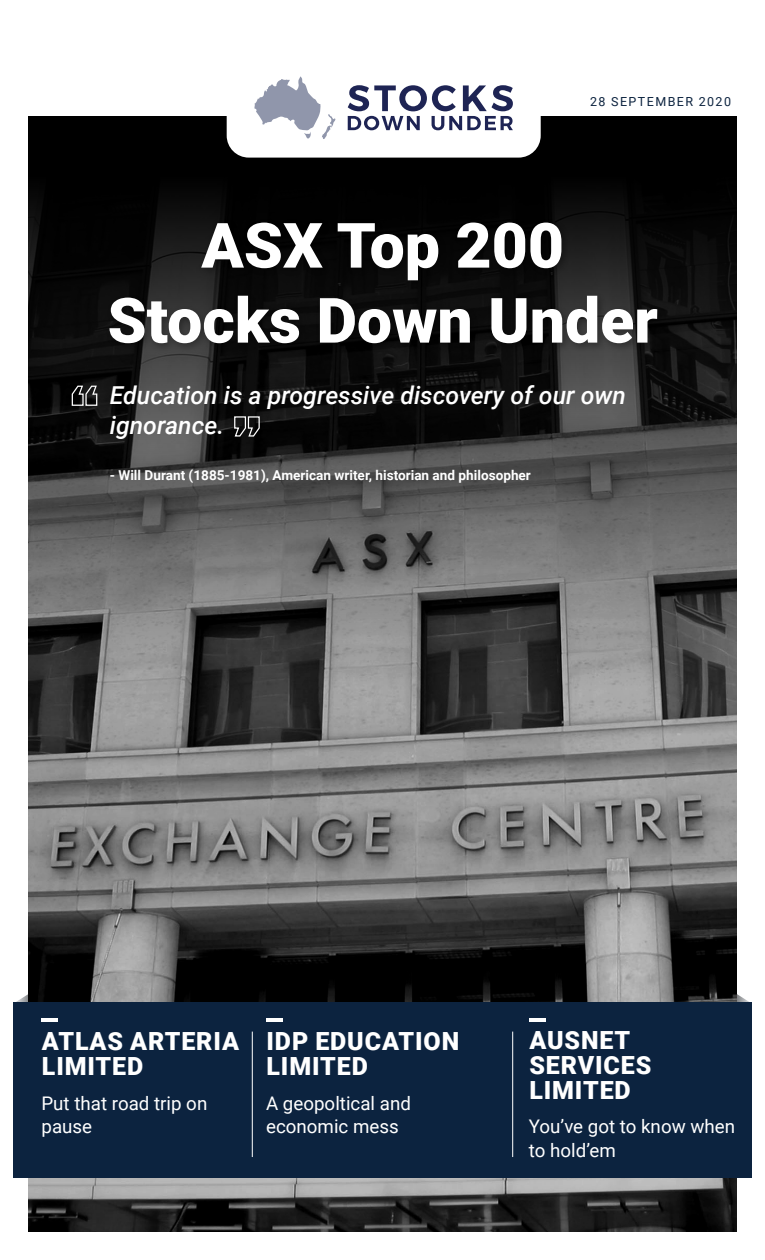
<style>
.page{position:relative;width:765px;height:1260px;background:#fff}
.page>*{position:absolute;margin:0;border:0;box-sizing:border-box;transform-origin:0 0}
.t1{font:900 62.5px/75px "Roboto";color:#fff;text-align:center}
.t2{font:900 25px/25px "Roboto";letter-spacing:.035em;color:#fff}
.t3{font:italic 500 24.75px/29.6px "Roboto";color:#fff}
.t4{font:18.75px/23.8px "Roboto";color:#fff}
.t5{font:700 13.62px "Roboto";color:#fff}
.t6{font:12.5px "Roboto";letter-spacing:.115em;color:#0c233f}
</style>
<div class="page">
<svg style="left:16px;top:994px;width:12px;height:8px"></svg>
<svg style="left:737px;top:994px;width:12px;height:8px"></svg>
<img style="left:28px;top:702px;width:709px;height:530px">
<svg style="left:28px;top:116px;width:709px;height:586px;background:#3a3a3a"></svg>
<div style="left:105px;top:218px;width:561px;height:134px;background:#000;opacity:.3"></div>
<svg style="left:71px;top:385px;width:27px;height:21px"></svg>
<svg style="left:234px;top:416px;width:26px;height:21px"></svg>
<div style="left:227px;top:20px;width:314px;height:138px;background:#fff;border-radius:22px"></div>
<svg style="left:254px;top:76px;width:82px;height:63px"></svg>
<svg style="left:348px;top:85px;width:165px;height:45px"></svg>
<div style="left:13px;top:1002px;width:739px;height:176px;background:#0c233f"></div>
<hr style="left:41px;top:1018px;width:17px;height:4px;background:#fff">
<hr style="left:266px;top:1018px;width:17px;height:4px;background:#fff">
<hr style="left:529px;top:1018px;width:17px;height:4px;background:#fff">
<hr style="left:252px;top:1032px;width:1px;height:125px;background:#fff">
<hr style="left:512px;top:1032px;width:1px;height:125px;background:#fff">
<p class="t6" style="left:590px;top:93px;width:142px">28 SEPTEMBER 2020</p>
<h1 class="t1" style="left:108px;top:206px;width:552px">ASX Top 200<br>Stocks Down Under</h1>
<h3 class="t3" style="left:110px;top:380px;width:518px">Education is a progressive discovery of our own ignorance.</h3>
<p class="t5" style="left:110px;top:465px;width:423px">- Will Durant (1885-1981), American writer, historian and philosopher</p>
<h2 class="t2" style="left:42px;top:1028px;width:199px">ATLAS ARTERIA<br>LIMITED</h2>
<p class="t4" style="left:41px;top:1090px;width:167px">Put that road trip on pause</p>
<h2 class="t2" style="left:267px;top:1028px;width:194px">IDP EDUCATION<br>LIMITED</h2>
<p class="t4" style="left:266px;top:1090px;width:146px">A geopoltical and economic mess</p>
<h2 class="t2" style="left:529px;top:1027px;width:123px">AUSNET<br>SERVICES<br>LIMITED</h2>
<p class="t4" style="left:529px;top:1114px;width:208px">You’ve got to know when to hold’em</p>
</div>
